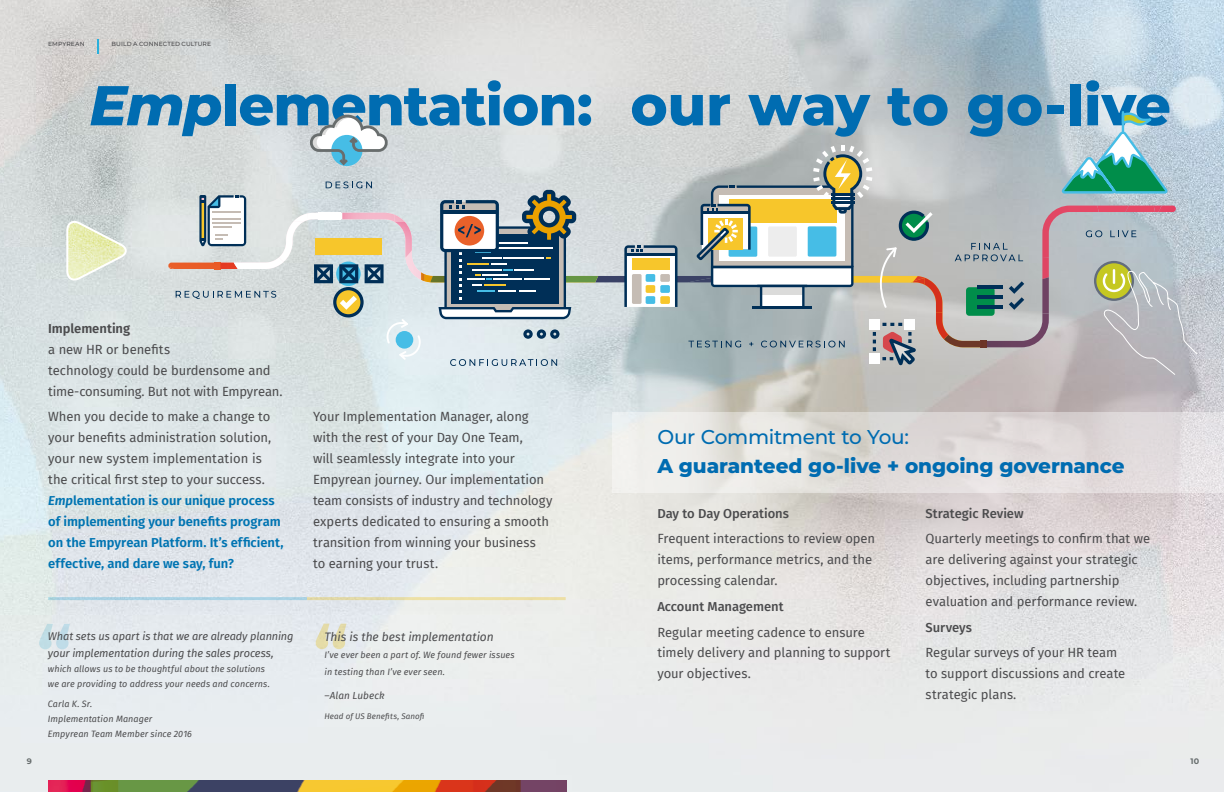
<style>
.page{position:relative;width:1224px;height:792px;background:#fff}
.page>*{position:absolute;margin:0;border:0;box-sizing:border-box;transform-origin:0 0}
.t1{font:800 56px "Montserrat";letter-spacing:-.015em;color:#006cb1}
.t2{font:800 20px "Montserrat";letter-spacing:-.005em;color:#006cb1}
.t3{font:500 20px "Montserrat";letter-spacing:-.02em;color:#006cb1}
.t4{font:13px/21px "Fira Sans";letter-spacing:-.005em;color:#4b4b4d}
.t5{font:500 13px "Fira Sans";letter-spacing:-.005em;color:#4b4b4d}
.t6{font:600 13px "Fira Sans";letter-spacing:-.005em;color:#4b4b4d}
.t7{font:italic 12px "Fira Sans";letter-spacing:-.005em;color:#4b4b4d}
.t8{font:italic 11px/17px "Fira Sans";letter-spacing:-.01em;color:#4b4b4d}
.t9{font:italic 10px "Fira Sans";letter-spacing:.005em;color:#4b4b4d}
.t10{font:italic 9px/15px "Fira Sans";letter-spacing:.01em;color:#4b4b4d}
.t11{font:italic 8px "Fira Sans";letter-spacing:.015em;color:#4b4b4d}
.t12{font:700 8px "Montserrat";color:#676d6d}
.t13{font:500 6px "Montserrat";letter-spacing:.015em;color:#4b4b4d}
.s1{font-style:italic}
.s2{font-weight:600;font-style:italic;color:#0074b2}
.s3{font-weight:600;color:#0074b2}
</style>
<div class="page">
<img style="left:0;top:0;width:1224px;height:792px">
<svg style="left:39px;top:624px;width:31px;height:25px"></svg>
<svg style="left:97px;top:40px;width:2px;height:14px"></svg>
<svg style="left:612px;top:412px;width:612px;height:81px;fill:#e3dedd"></svg>
<div style="left:293px;top:597px;width:277px;height:22px;background:#676d6d;opacity:.15"></div>
<hr style="left:307px;top:597px;width:259px;height:3px;background:#feca00">
<svg style="left:316px;top:624px;width:30px;height:25px"></svg>
<img style="left:48px;top:780px;width:519px;height:12px">
<div style="left:34px;top:597px;width:277px;height:22px;background:#e2e7ec"></div>
<hr style="left:48px;top:597px;width:259px;height:3px;background:#29b0dc">
<svg style="left:65px;top:217px;width:62px;height:65px"></svg>
<svg style="left:220px;top:206px;width:88px;height:141px;fill:#d9dfdf"></svg>
<img style="left:293px;top:213px;width:15px;height:9px">
<img style="left:168px;top:263px;width:47px;height:6px">
<svg style="left:215px;top:263px;width:5px;height:6px"></svg>
<img style="left:220px;top:263px;width:18px;height:6px">
<svg style="left:268px;top:259px;width:8px;height:3px"></svg>
<img style="left:286px;top:222px;width:7px;height:22px">
<img style="left:615px;top:276px;width:9px;height:6px">
<svg style="left:655px;top:206px;width:331px;height:141px"></svg>
<img style="left:687px;top:276px;width:10px;height:6px">
<img style="left:872px;top:276px;width:38px;height:6px">
<img style="left:1099px;top:206px;width:27px;height:6px">
<img style="left:1042px;top:206px;width:57px;height:37px">
<svg style="left:910px;top:276px;width:15px;height:9px"></svg>
<img style="left:924px;top:278px;width:9px;height:15px">
<img style="left:936px;top:313px;width:12px;height:26px">
<img style="left:944px;top:335px;width:11px;height:12px">
<svg style="left:1155px;top:206px;width:3px;height:6px"></svg>
<img style="left:1126px;top:206px;width:29px;height:6px">
<img style="left:1158px;top:206px;width:18px;height:6px">
<hr style="left:753px;top:306px;width:59px;height:3px;background:#002f57">
<svg style="left:310px;top:115px;width:78px;height:50px"></svg>
<svg style="left:199px;top:195px;width:47px;height:51px"></svg>
<svg style="left:882px;top:323px;width:20px;height:3px"></svg>
<svg style="left:873px;top:332px;width:3px;height:19px"></svg>
<svg style="left:882px;top:332px;width:34px;height:33px"></svg>
<div style="left:869px;top:354px;width:10px;height:10px;background:#fff"></div>
<div style="left:905px;top:319px;width:10px;height:10px;background:#fff"></div>
<div style="left:869px;top:319px;width:10px;height:10px;background:#fff"></div>
<svg style="left:624px;top:245px;width:53px;height:62px"></svg>
<div style="left:632px;top:259px;width:38px;height:11px;background:#f7c62b"></div>
<div style="left:632px;top:274px;width:10px;height:30px;background:#c5bcb4;border-radius:2px"></div>
<div style="left:646px;top:274px;width:9px;height:8px;background:#46bde6;border-radius:2px"></div>
<div style="left:646px;top:285px;width:9px;height:8px;background:#f7c62b;border-radius:2px"></div>
<div style="left:646px;top:296px;width:9px;height:8px;background:#46bde6;border-radius:2px"></div>
<div style="left:660px;top:274px;width:10px;height:8px;background:#c5bcb4;border-radius:2px"></div>
<div style="left:660px;top:285px;width:10px;height:8px;background:#46bde6;border-radius:2px"></div>
<div style="left:660px;top:296px;width:10px;height:8px;background:#f7c62b;border-radius:2px"></div>
<svg style="left:697px;top:145px;width:175px;height:163px"></svg>
<svg style="left:899px;top:211px;width:34px;height:30px"></svg>
<svg style="left:176px;top:291px;width:100px;height:8px"></svg>
<svg style="left:688px;top:341px;width:53px;height:6px"></svg>
<svg style="left:749px;top:342px;width:4px;height:4px"></svg>
<svg style="left:761px;top:341px;width:84px;height:6px"></svg>
<svg style="left:1086px;top:230px;width:16px;height:7px"></svg>
<svg style="left:1110px;top:230px;width:26px;height:7px"></svg>
<svg style="left:1062px;top:132px;width:106px;height:62px"></svg>
<svg style="left:880px;top:247px;width:17px;height:61px"></svg>
<svg style="left:308px;top:181px;width:307px;height:185px"></svg>
<svg style="left:1124px;top:113px;width:27px;height:13px"></svg>
<hr style="left:1122px;top:111px;width:2px;height:22px;background:#46bde6">
<svg style="left:955px;top:243px;width:243px;height:132px"></svg>
<p class="t13" style="left:48px;top:40px;width:38px">EMPYREAN</p>
<p class="t13" style="left:112px;top:40px;width:101px">BUILD A CONNECTED CULTURE</p>
<h1 class="t1" style="left:90px;top:68px;width:1083px"><span class="s1">Emp</span>lementation: our way to go-live</h1>
<p class="t6" style="left:48px;top:318px;width:83px">Implementing</p>
<p class="t4" style="left:48px;top:338px;width:236px">a new HR or benefits<br>technology could be burdensome and time-consuming. But not with Empyrean.</p>
<p class="t4" style="left:48px;top:406px;width:237px">When you decide to make a change to your benefits administration solution, your new system implementation is the critical first step to your success.<br><span class="s2">Emp</span><span class="s3">lementation is our unique process of implementing your benefits program on the Empyrean Platform. It’s efficient, effective, and dare we say, fun?</span></p>
<p class="t4" style="left:313px;top:406px;width:241px">Your Implementation Manager, along with the rest of your Day One Team,<br>will seamlessly integrate into your Empyrean journey. Our implementation team consists of industry and technology experts dedicated to ensuring a smooth transition from winning your business<br>to earning your trust.</p>
<p class="t8" style="left:48px;top:627px;width:247px">What sets us apart is that we are already planning your implementation during the sales process,</p>
<p class="t10" style="left:48px;top:661px;width:223px">which allows us to be thoughtful about the solutions we are providing to address your needs and concerns.</p>
<p class="t10" style="left:48px;top:696px;width:146px">Carla K. Sr.<br>Implementation Manager<br>Empyrean Team Member since 2016</p>
<p class="t7" style="left:324px;top:628px;width:171px">This is the best implementation</p>
<p class="t10" style="left:324px;top:646px;width:192px;line-height:17px">I’ve ever been a part of. We found fewer issues in testing than I’ve ever seen.</p>
<p class="t9" style="left:324px;top:689px;width:62px">–Alan Lubeck</p>
<p class="t11" style="left:324px;top:711px;width:102px">Head of US Benefits, Sanofi</p>
<h2 class="t3" style="left:657px;top:424px;width:253px">Our Commitment to You:</h2>
<h2 class="t2" style="left:657px;top:452px;width:469px">A guaranteed go-live + ongoing governance</h2>
<p class="t5" style="left:926px;top:503px;width:100px">Strategic Review</p>
<p class="t4" style="left:926px;top:528px;width:226px">Quarterly meetings to confirm that we are delivering against your strategic objectives, including partnership evaluation and performance review.</p>
<p class="t5" style="left:926px;top:617px;width:48px">Surveys</p>
<p class="t4" style="left:926px;top:642px;width:201px">Regular surveys of your HR team to support discussions and create strategic plans.</p>
<p class="t5" style="left:657px;top:503px;width:133px">Day to Day Operations</p>
<p class="t4" style="left:657px;top:528px;width:219px">Frequent interactions to review open items, performance metrics, and the processing calendar.</p>
<p class="t5" style="left:657px;top:596px;width:128px">Account Management</p>
<p class="t4" style="left:657px;top:621px;width:235px">Regular meeting cadence to ensure timely delivery and planning to support your objectives.</p>
<p class="t12" style="left:27px;top:756px;width:7px">9</p>
<p class="t12" style="left:1190px;top:756px;width:10px">10</p>
</div>
